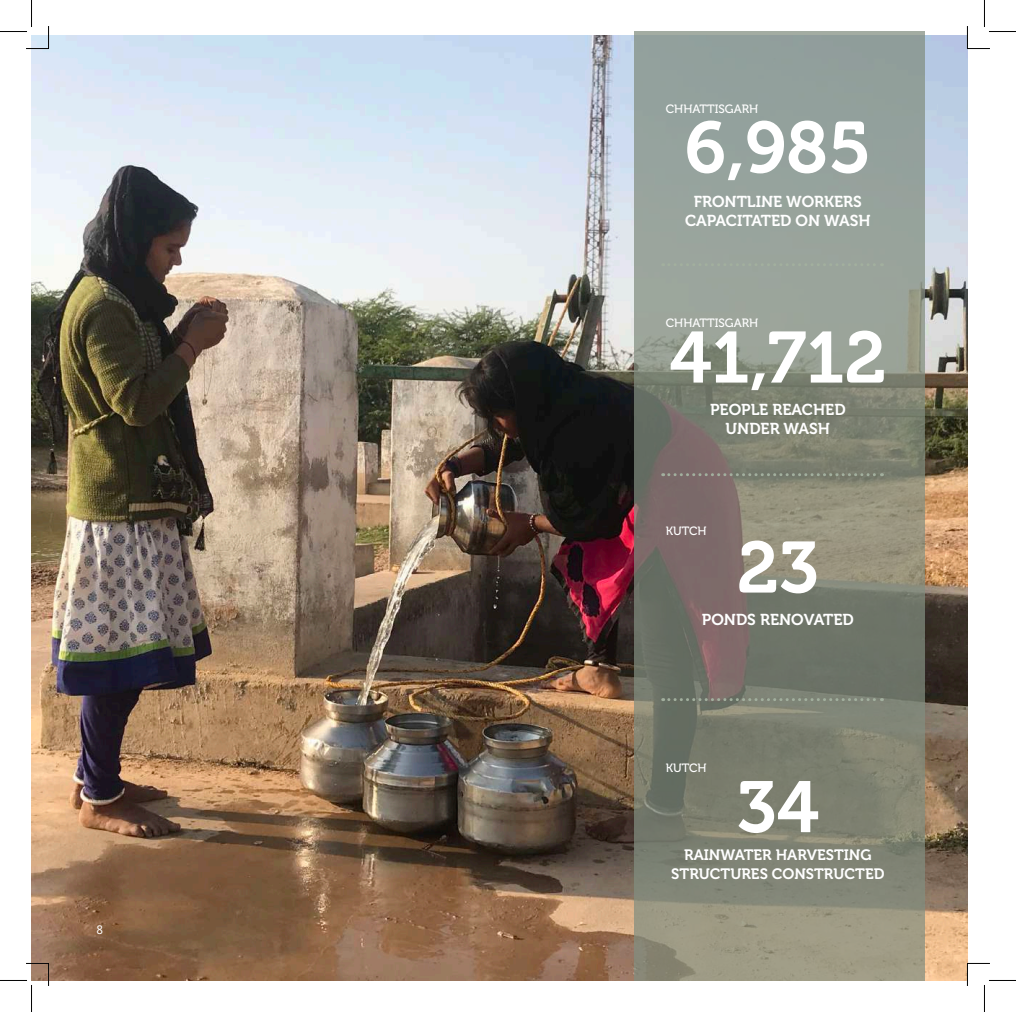
<style>
.page{position:relative;width:1016px;height:1012px;background:#fff}
.page>*{position:absolute;margin:0;border:0;box-sizing:border-box;transform-origin:0 0}
.t1{font:72px "Museo 700";color:#fff}
.t2{font:15.75px/19px "Museo 700";color:#fff;text-align:center}
.t3{font:15px/19px "Museo 700";color:#fff;text-align:center}
.t4{font:12px "Museo 500";color:#fff}
.t5{font:12px "Noto Sans";color:#fff}
</style>
<div class="page">
<img style="left:32px;top:36px;width:935px;height:944px">
<svg style="left:634px;top:32px;width:290px;height:948px;background:#888c80"></svg>
<svg style="left:662px;top:263px;width:220px;height:3px"></svg>
<svg style="left:662px;top:473px;width:220px;height:3px"></svg>
<svg style="left:662px;top:698px;width:220px;height:3px"></svg>
<svg style="left:0;top:0;width:49px;height:49px"></svg>
<svg style="left:0;top:962px;width:49px;height:49px"></svg>
<svg style="left:966px;top:0;width:49px;height:49px"></svg>
<svg style="left:966px;top:962px;width:49px;height:49px"></svg>
<p class="t5" style="left:96px;top:920px;width:8px">8</p>
<p class="t4" style="left:665px;top:102px;width:94px">CHHATTISGARH</p>
<h1 class="t1" style="left:684px;top:108px;width:187px">6,985</h1>
<p class="t2" style="left:684px;top:192px;width:187px">FRONTLINE WORKERS<br>CAPACITATED ON WASH</p>
<p class="t4" style="left:665px;top:316px;width:94px">CHHATTISGARH</p>
<h1 class="t1" style="left:669px;top:317px;width:218px">41,712</h1>
<p class="t2" style="left:709px;top:400px;width:137px">PEOPLE REACHED<br>UNDER WASH</p>
<p class="t4" style="left:665px;top:524px;width:43px">KUTCH</p>
<h1 class="t1" style="left:736px;top:527px;width:83px">23</h1>
<p class="t2" style="left:701px;top:610px;width:153px">PONDS RENOVATED</p>
<p class="t4" style="left:665px;top:761px;width:43px">KUTCH</p>
<h1 class="t1" style="left:736px;top:767px;width:84px">34</h1>
<p class="t3" style="left:671px;top:845px;width:214px">RAINWATER HARVESTING<br>STRUCTURES CONSTRUCTED</p>
</div>
